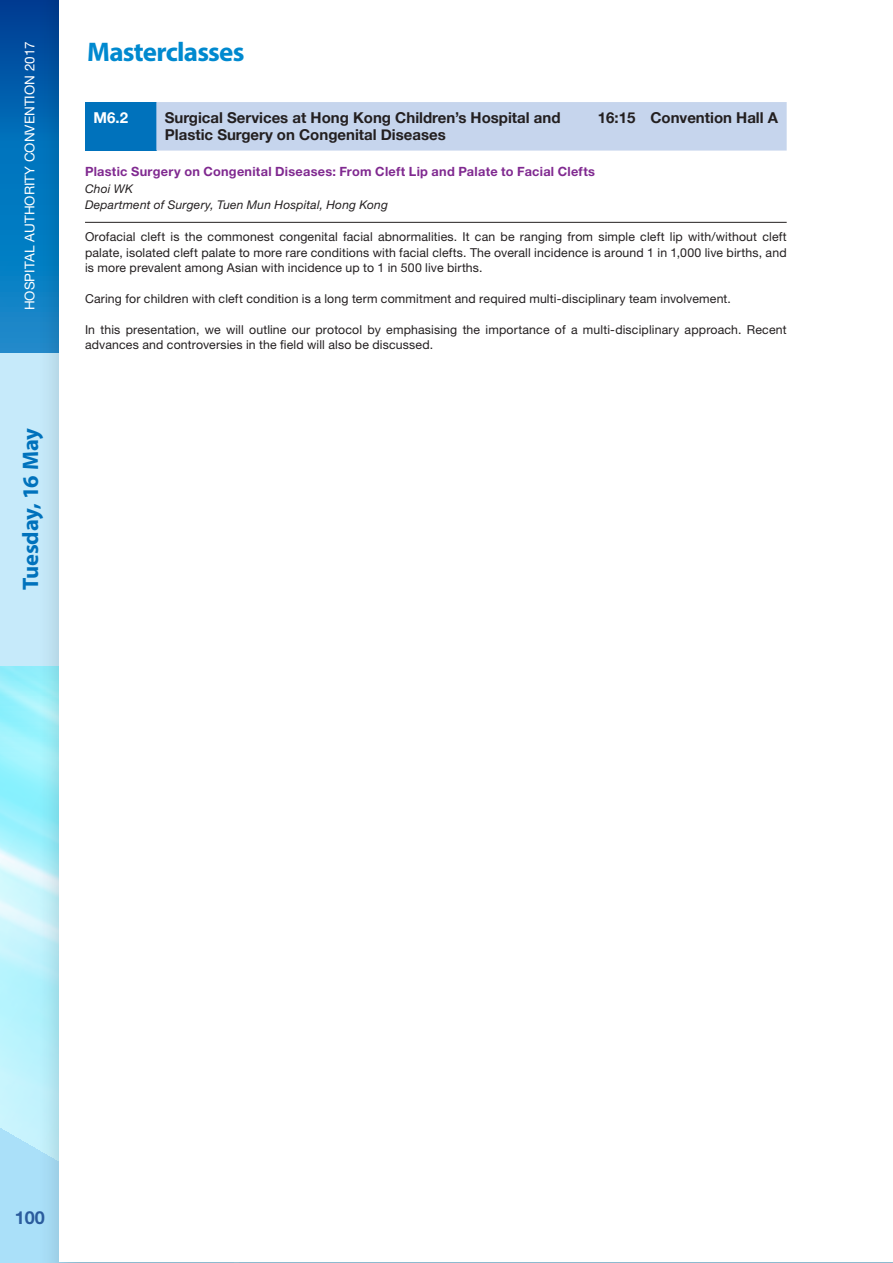
<style>
.page{position:relative;width:893px;height:1263px;background:#fff}
.page>*{position:absolute;margin:0;border:0;box-sizing:border-box;transform-origin:0 0}
.t1{font:700 27px "Myriad Pro";letter-spacing:-.03em;color:#0089cf}
.t2{font:700 22.5px "Myriad Pro";letter-spacing:-.005em;color:#0072bc}
.t3{font:700 18px "Helvetica Neue LT Pro";color:#2b5c9d}
.heading_box{font:700 15px/16.5px "Helvetica Neue";color:#231f20}
.heading_box_right{font:700 15px "Helvetica Neue";color:#231f20}
.heading_box-2{font:700 15px "Helvetica Neue";color:#fff}
.t4{font:13.5px "Helvetica Neue LT Pro";color:#fff}
.title_and_name{font:700 12.75px "Helvetica Neue LT Pro";letter-spacing:.02em;color:#802990}
.txt_base{font:12.3px/15.5px "Helvetica Neue LT Pro";letter-spacing:.01em;color:#231f20;text-align:justify}
.title_and_name-2{font:italic 12px "Helvetica Neue LT Pro";letter-spacing:.015em;color:#231f20}
</style>
<div class="page">
<img style="left:0;top:140px;width:35px;height:1123px">
<div style="left:0;top:0;width:892px;height:140px;background:linear-gradient(to bottom,#003a90,#0071bb)"></div>
<div style="left:0;top:353px;width:60px;height:312px;background:#c6eafa"></div>
<div style="left:35px;top:0;width:857px;height:1263px;background:#231f20;opacity:.2"></div>
<div style="left:60px;top:0;width:832px;height:1261px;background:#fff"></div>
<hr style="left:85px;top:222px;width:702px;height:1px;background:#231f20">
<div style="left:85px;top:102px;width:71px;height:49px;background:#0072bc"></div>
<div style="left:156px;top:102px;width:631px;height:49px;background:#c6d5ed"></div>
<p class="t4" style="left:22px;top:310px;width:271px;rotate:-90deg">HOSPITAL AUTHORITY CONVENTION 2017</p>
<h2 class="t2" style="left:16px;top:590px;width:163px;rotate:-90deg">Tuesday, 16 May</h2>
<h1 class="t1" style="left:87px;top:34px;width:159px">Masterclasses</h1>
<p class="heading_box-2" style="left:94px;top:106px;width:36px">M6.2</p>
<p class="heading_box" style="left:165px;top:110px;width:397px">Surgical Services at Hong Kong Children’s Hospital and<br>Plastic Surgery on Congenital Diseases</p>
<p class="heading_box_right" style="left:598px;top:106px;width:182px">16:15 Convention Hall A</p>
<p class="title_and_name" style="left:85px;top:164px;width:511px">Plastic Surgery on Congenital Diseases: From Cleft Lip and Palate to Facial Clefts</p>
<p class="title_and_name-2" style="left:85px;top:181px;width:49px">Choi WK</p>
<p class="title_and_name-2" style="left:85px;top:198px;width:304px">Department of Surgery, Tuen Mun Hospital, Hong Kong</p>
<p class="txt_base" style="left:85px;top:229px;width:703px">Orofacial cleft is the commonest congenital facial abnormalities. It can be ranging from simple cleft lip with/without cleft palate, isolated cleft palate to more rare conditions with facial clefts. The overall incidence is around 1 in 1,000 live births, and is more prevalent among Asian with incidence up to 1 in 500 live births.</p>
<p class="txt_base" style="left:85px;top:291px;width:647px">Caring for children with cleft condition is a long term commitment and required multi-disciplinary team involvement.</p>
<p class="txt_base" style="left:85px;top:322px;width:703px">In this presentation, we will outline our protocol by emphasising the importance of a multi-disciplinary approach. Recent advances and controversies in the field will also be discussed.</p>
<h3 class="t3" style="left:15px;top:1206px;width:32px">100</h3>
</div>
